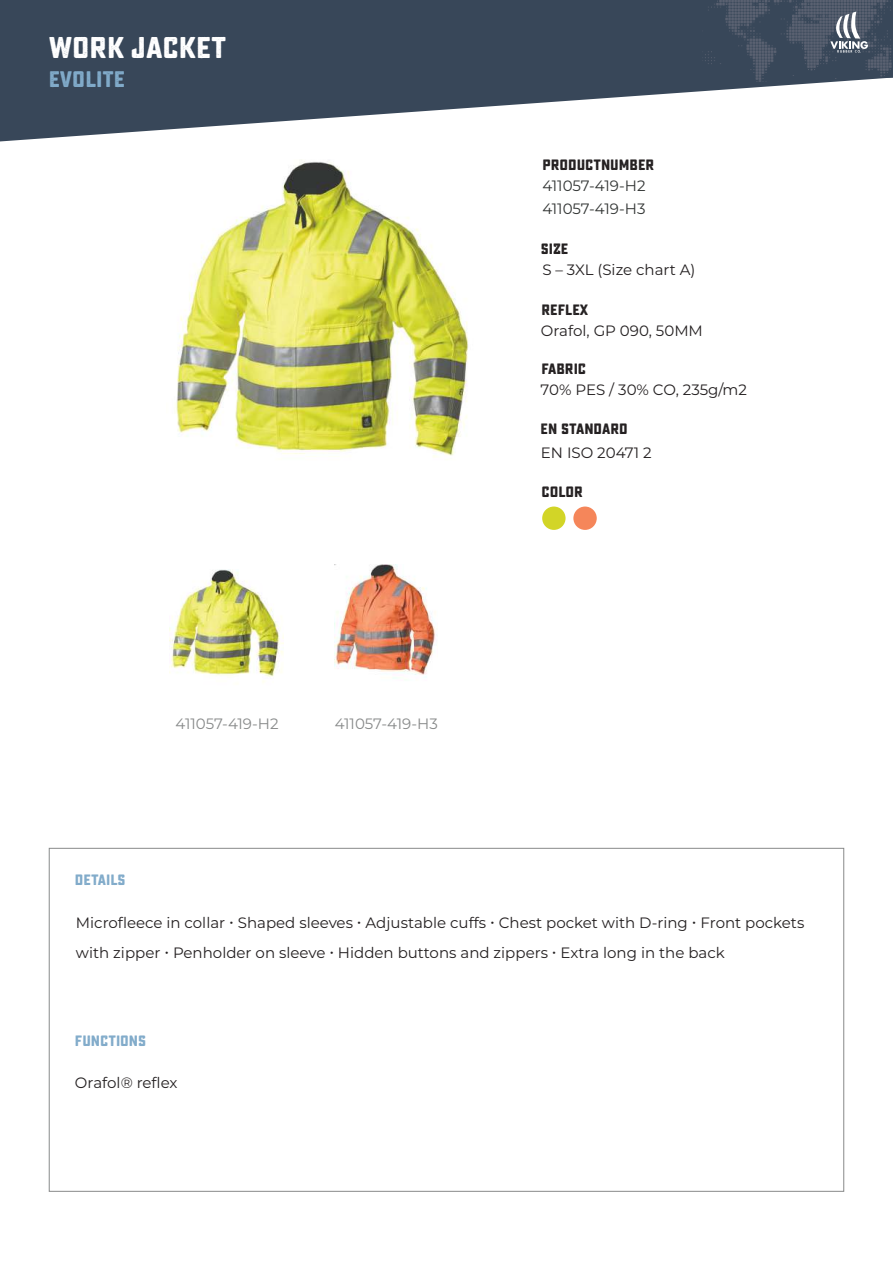
<style>
.page{position:relative;width:893px;height:1263px;background:#fff}
.page>*{position:absolute;margin:0;border:0;box-sizing:border-box;transform-origin:0 0}
.t1{font:30px "Sucrose Bold One";color:#fff}
.t2{font:22.5px "Sucrose Bold One";color:#81abca}
.t3{font:15px/30px "Montserrat";color:#231f20}
.t4{font:15px "Sucrose Bold One";color:#231f20}
.t5{font:15px "Montserrat";color:#888a8a}
.t6{font:15px "Montserrat";color:#323534}
.t7{font:15px "Sucrose Bold One";color:#81abca}
</style>
<div class="page">
<svg style="left:0;top:0;width:802px;height:141px;fill:#384759"></svg>
<img style="left:702px;top:0;width:191px;height:84px">
<svg style="left:830px;top:11px;width:38px;height:42px"></svg>
<div style="left:573px;top:506px;width:24px;height:24px;background:#f5865a;border-radius:50%"></div>
<div style="left:542px;top:506px;width:24px;height:24px;background:#d2d527;border-radius:50%"></div>
<img style="left:170px;top:569px;width:114px;height:114px">
<img style="left:175px;top:160px;width:293px;height:297px">
<img style="left:335px;top:565px;width:101px;height:114px">
<h1 class="t1" style="left:49px;top:30px;width:179px">WORK JACKET</h1>
<h2 class="t2" style="left:49px;top:66px;width:78px">EVOLITE</h2>
<p class="t5" style="left:175px;top:717px;width:105px">411057-419-H2</p>
<p class="t5" style="left:335px;top:717px;width:105px">411057-419-H3</p>
<p class="t7" style="left:75px;top:871px;width:52px">DETAILS</p>
<p class="t4" style="left:542px;top:156px;width:113px">PRODUCTNUMBER</p>
<p class="t6" style="left:542px;top:178px;width:105px">411057-419-H2</p>
<p class="t6" style="left:542px;top:202px;width:105px">411057-419-H3</p>
<p class="t4" style="left:541px;top:240px;width:29px">SIZE</p>
<p class="t3" style="left:542px;top:255px;width:155px">S – 3XL (Size chart A)</p>
<p class="t4" style="left:541px;top:301px;width:48px">REFLEX</p>
<p class="t3" style="left:541px;top:316px;width:164px">Orafol, GP 090, 50MM</p>
<p class="t4" style="left:541px;top:360px;width:46px">FABRIC</p>
<p class="t3" style="left:541px;top:375px;width:208px">70% PES / 30% CO, 235g/m2</p>
<p class="t4" style="left:541px;top:420px;width:89px">EN STANDARD</p>
<p class="t3" style="left:541px;top:438px;width:112px">EN ISO 20471 2</p>
<p class="t4" style="left:541px;top:483px;width:43px">COLOR</p>
<p class="t3" style="left:76px;top:909px;width:730px">Microfleece in collar • Shaped sleeves • Adjustable cuffs • Chest pocket with D-ring • Front pockets with zipper • Penholder on sleeve • Hidden buttons and zippers • Extra long in the back</p>
<p class="t7" style="left:75px;top:1032px;width:73px">FUNCTIONS</p>
<p class="t3" style="left:75px;top:1068px;width:104px">Orafol® reflex</p>
</div>
